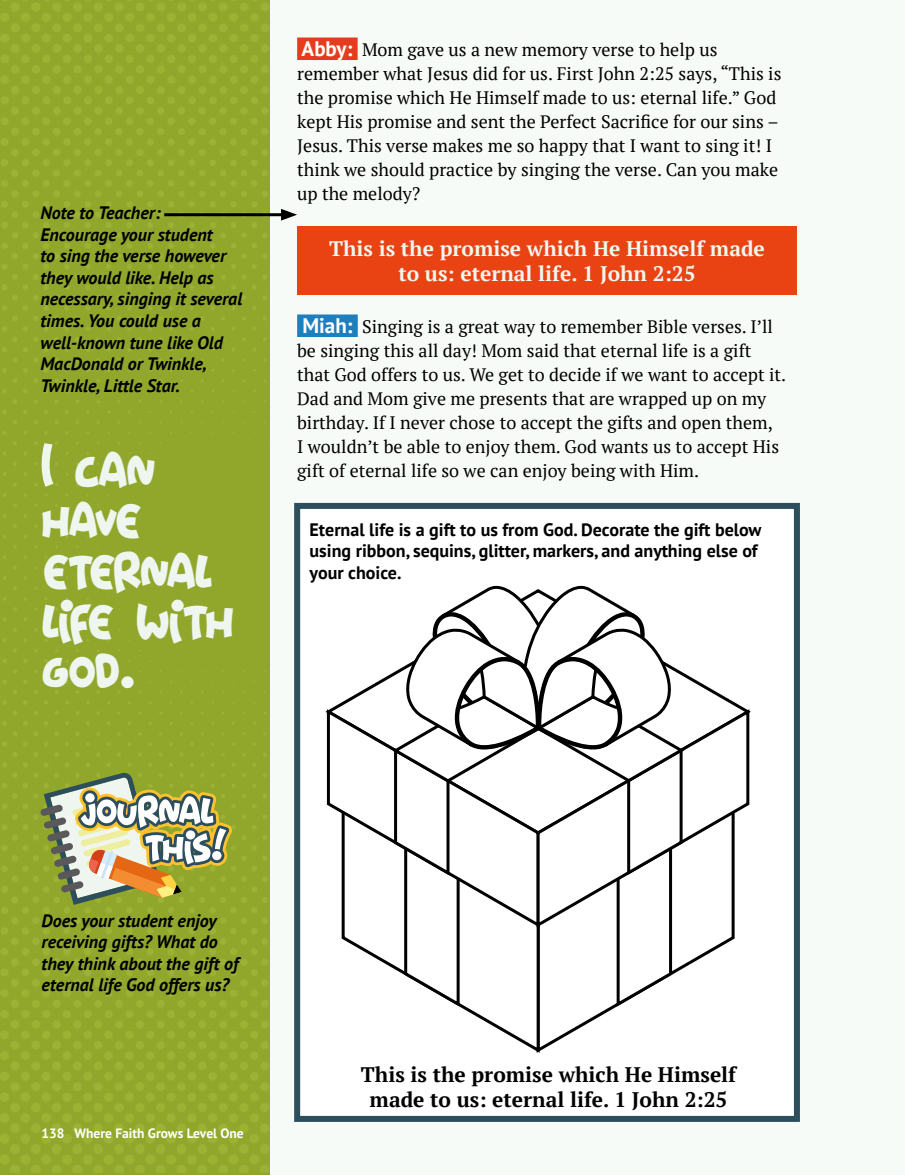
<style>
.page{position:relative;width:905px;height:1175px;background:#f7fbf7}
.page>*{position:absolute;margin:0;border:0;box-sizing:border-box;transform-origin:0 0}
.t1{font:42px/50.4px "Pumpkin Soup";letter-spacing:-.08em;color:#eff6f0}
.t2{font:700 21px/25.2px "PT Serif";color:#eff6f0;text-align:center}
.t3{font:700 21px/25.2px "PT Serif";color:#000;text-align:center}
.t4{font:18px/24px "PT Serif";color:#000}
.t5{font:italic 700 18px/21.6px "PT Sans";color:#000}
.t6{font:700 18px/21.6px "PT Sans";color:#000}
.t7{font:700 13.5px "PT Sans";color:#fff}
.s1{font-family:"PT Sans";font-weight:700;font-size:21px;color:#fff}
</style>
<div class="page">
<img style="left:0;top:0;width:270px;height:1172px">
<hr style="left:904px;top:0;width:1px;height:1175px;background:#91a72c">
<img style="left:904px;top:0;width:1px;height:1172px">
<div style="left:294px;top:503px;width:506px;height:618px;background:#fff;border:6px solid #2c4e5d"></div>
<div style="left:297px;top:38px;width:60px;height:22px;background:#e43d1e"></div>
<div style="left:297px;top:314px;width:61px;height:23px;background:#1e7fbe"></div>
<div style="left:297px;top:226px;width:500px;height:69px;background:#e94213"></div>
<hr style="left:164px;top:213px;width:123px;height:3px;background:#000">
<svg style="left:281px;top:209px;width:16px;height:11px"></svg>
<svg style="left:37px;top:443px;width:17px;height:44px"></svg>
<svg style="left:40px;top:772px;width:203px;height:133px"></svg>
<svg style="left:541px;top:930px;width:194px;height:121px"></svg>
<svg style="left:341px;top:930px;width:200px;height:123px"></svg>
<svg style="left:334px;top:674px;width:417px;height:39px"></svg>
<svg style="left:325px;top:707px;width:67px;height:223px"></svg>
<svg style="left:684px;top:706px;width:66px;height:224px"></svg>
<svg style="left:392px;top:585px;width:292px;height:423px"></svg>
<p class="t5" style="left:40px;top:201px;width:203px">Note to Teacher:<br>Encourage your student<br>to sing the verse however they would like. Help as necessary, singing it several times. You could use a well-known tune like Old<br>MacDonald or Twinkle,<br>Twinkle, Little Star.</p>
<h1 class="t1" style="left:42px;top:444px;width:194px;text-indent:33px">CAN<br>HAVE<br>ETERNAL<br>LIFE WITH<br>GOD.</h1>
<p class="t4" style="left:297px;top:38px;width:486px"><span class="s1">Abby:</span> Mom gave us a new memory verse to help us remember what Jesus did for us. First John 2:25 says, “This is the promise which He Himself made to us: eternal life.” God kept His promise and sent the Perfect Sacrifice for our sins – Jesus. This verse makes me so happy that I want to sing it! I think we should practice by singing the verse. Can you make up the melody?</p>
<p class="t2" style="left:329px;top:236px;width:437px">This is the promise which He Himself made to us: eternal life. 1 John 2:25</p>
<p class="t4" style="left:297px;top:315px;width:490px"><span class="s1">Miah:</span> Singing is a great way to remember Bible verses. I’ll be singing this all day! Mom said that eternal life is a gift that God offers to us. We get to decide if we want to accept it.<br>Dad and Mom give me presents that are wrapped up on my birthday. If I never chose to accept the gifts and open them,<br>I wouldn’t be able to enjoy them. God wants us to accept His gift of eternal life so we can enjoy being with Him.</p>
<p class="t6" style="left:309px;top:518px;width:453px">Eternal life is a gift to us from God. Decorate the gift below using ribbon, sequins, glitter, markers, and anything else of your choice.</p>
<p class="t5" style="left:42px;top:909px;width:198px">Does your student enjoy receiving gifts? What do they think about the gift of eternal life God offers us?</p>
<p class="t7" style="left:42px;top:1124px;width:203px">138 Where Faith Grows Level One</p>
<p class="t3" style="left:361px;top:1061px;width:376px">This is the promise which He Himself made to us: eternal life. 1 John 2:25</p>
</div>
